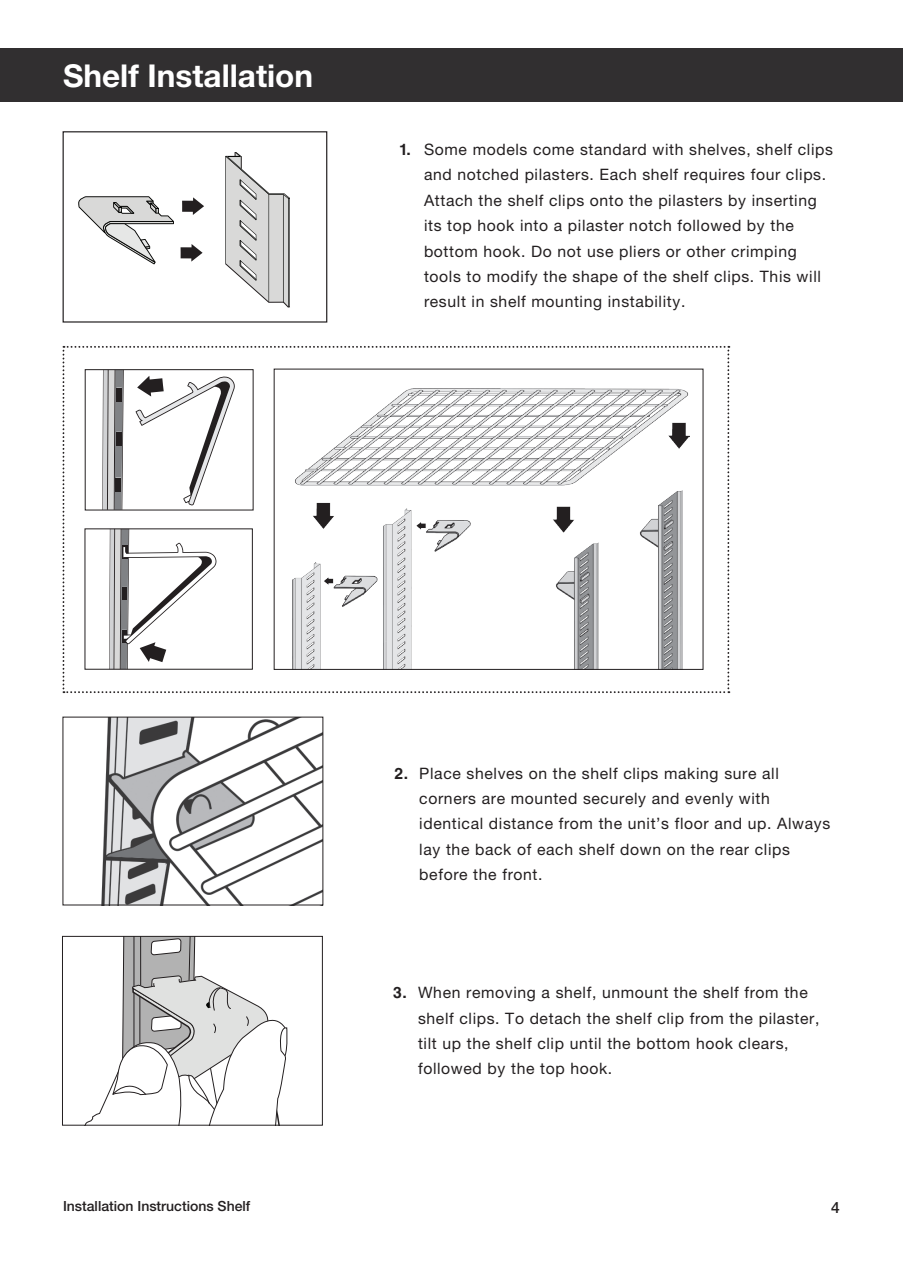
<style>
.page{position:relative;width:903px;height:1275px;background:#fff}
.page>*{position:absolute;margin:0;border:0;box-sizing:border-box;transform-origin:0 0}
.Categor___Chapter_H1{font:700 31.5px "Helvetica Neue LT Pro";color:#fff}
.t1{font:15.75px/25.4px "Helvetica Neue LT Pro";letter-spacing:.04em;color:#231f20}
.t2{font:500 15.58px "Helvetica Neue LT Pro";color:#231f20}
.Footer_Flush_LT__kd{font:500 14px "Helvetica Neue LT Pro";color:#231f20}
.s1{font-family:"Helvetica LT Std";font-weight:700}
</style>
<div class="page">
<div style="left:0;top:48px;width:903px;height:54px;background:#312f30"></div>
<svg style="left:78px;top:196px;width:96px;height:68px"></svg>
<svg style="left:182px;top:197px;width:22px;height:18px"></svg>
<svg style="left:181px;top:244px;width:22px;height:18px"></svg>
<svg style="left:225px;top:152px;width:65px;height:156px"></svg>
<div style="left:63px;top:131px;width:264px;height:192px;border:1px solid #231f20"></div>
<img style="left:101px;top:719px;width:220px;height:184px">
<svg style="left:85px;top:938px;width:203px;height:186px"></svg>
<div style="left:62px;top:936px;width:261px;height:190px;border:1px solid #231f20"></div>
<svg style="left:63px;top:346px;width:666px;height:347px"></svg>
<p class="Categor___Chapter_H1" style="left:63px;top:56px;width:252px">Shelf Installation</p>
<p class="t1" style="left:424px;top:137px;width:410px;text-indent:-25px"><span class="s1">1.</span> Some models come standard with shelves, shelf clips and notched pilasters. Each shelf requires four clips.<br>Attach the shelf clips onto the pilasters by inserting its top hook into a pilaster notch followed by the bottom hook. Do not use pliers or other crimping tools to modify the shape of the shelf clips. This will result in shelf mounting instability.</p>
<p class="t1" style="left:419px;top:760px;width:412px;text-indent:-25px"><span class="s1">2.</span> Place shelves on the shelf clips making sure all corners are mounted securely and evenly with identical distance from the unit’s floor and up. Always lay the back of each shelf down on the rear clips before the front.</p>
<p class="t1" style="left:418px;top:980px;width:403px;text-indent:-25px"><span class="s1">3.</span> When removing a shelf, unmount the shelf from the shelf clips. To detach the shelf clip from the pilaster, tilt up the shelf clip until the bottom hook clears, followed by the top hook.</p>
<p class="Footer_Flush_LT__kd" style="left:63px;top:1198px;width:189px">Installation Instructions Shelf</p>
<p class="t2" style="left:831px;top:1198px;width:10px">4</p>
</div>
